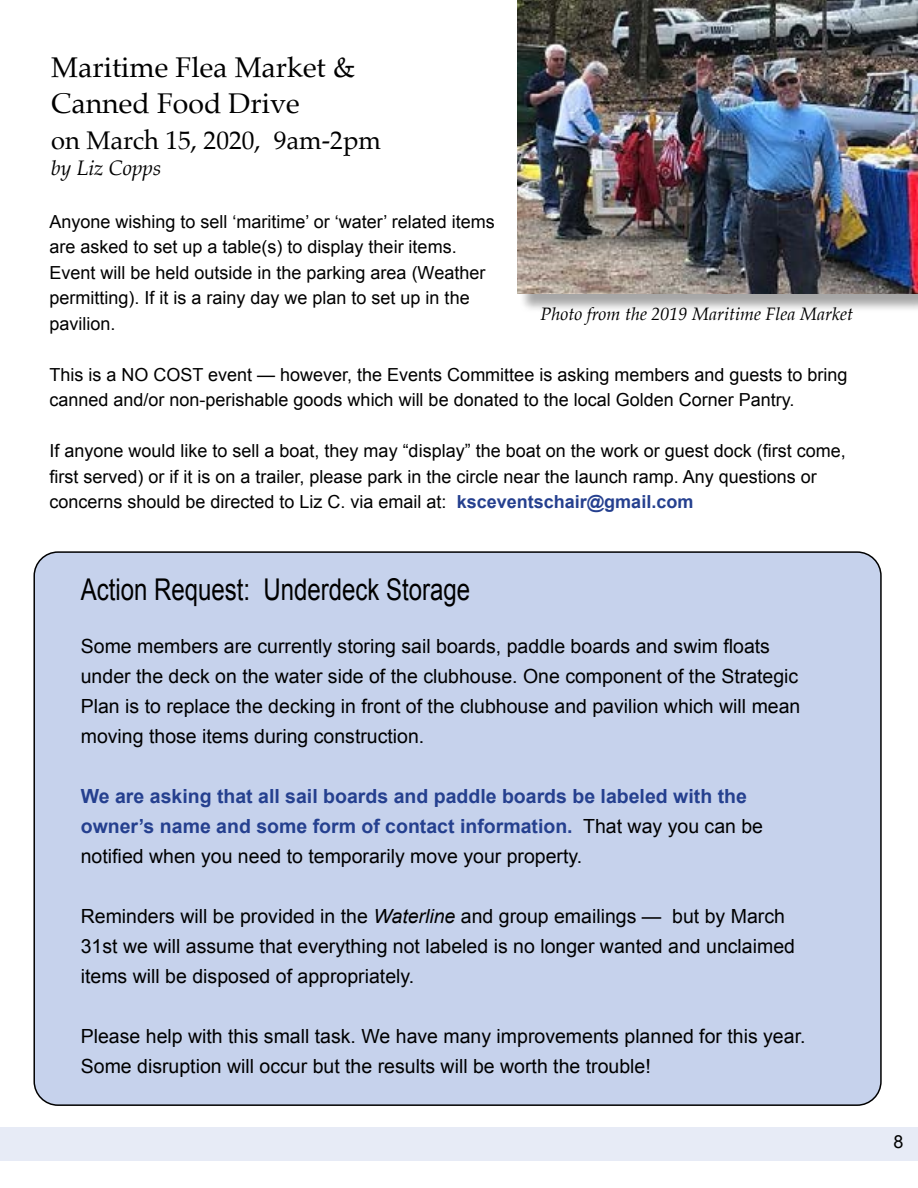
<style>
.page{position:relative;width:918px;height:1188px;background:#fff}
.page>*{position:absolute;margin:0;border:0;box-sizing:border-box;transform-origin:0 0}
.t1{font:30px "Arial";color:#000;scale:.8 1}
.t2{font:28.5px/36px "Palatino";color:#000}
.t3{font:25.5px "Palatino";color:#000}
.t4{font:italic 21px "Palatino";color:#000}
.t5{font:19.5px/30px "Arial";color:#000}
.t6{font:700 19.5px/30px "Arial";color:#25408f}
.t7{font:18px/25.5px "Arial";color:#000}
.t8{font:italic 18px "Palatino";color:#000}
.s1{font-weight:700;color:#25408f}
.s2{font-weight:400;color:#000}
.s3{font-style:italic}
</style>
<div class="page">
<div style="left:34px;top:552px;width:847px;height:553px;background:#c6d2ec;border-radius:24px"></div>
<div style="left:0;top:1128px;width:918px;height:33px;background:#e7ebf6"></div>
<div style="left:520px;top:3px;width:398px;height:310px;background:#000;opacity:.35"></div>
<img style="left:517px;top:0;width:401px;height:294px">
<h2 class="t2" style="left:51px;top:50px;width:306px">Maritime Flea Market &amp;<br>Canned Food Drive</h2>
<h3 class="t3" style="left:51px;top:120px;width:331px">on March 15, 2020, 9am-2pm</h3>
<p class="t4" style="left:51px;top:150px;width:112px">by Liz Copps</p>
<p class="t7" style="left:49px;top:209px;width:447px">Anyone wishing to sell ‘maritime’ or ‘water’ related items are asked to set up a table(s) to display their items.<br>Event will be held outside in the parking area (Weather permitting). If it is a rainy day we plan to set up in the pavilion.</p>
<p class="t7" style="left:49px;top:362px;width:799px">This is a NO COST event — however, the Events Committee is asking members and guests to bring canned and/or non-perishable goods which will be donated to the local Golden Corner Pantry.</p>
<p class="t7" style="left:49px;top:439px;width:798px">If anyone would like to sell a boat, they may “display” the boat on the work or guest dock (first come, first served) or if it is on a trailer, please park in the circle near the launch ramp. Any questions or concerns should be directed to Liz C. via email at: <span class="s1">ksceventschair@gmail.com</span></p>
<p class="t8" style="left:540px;top:299px;width:314px">Photo from the 2019 Maritime Flea Market</p>
<h1 class="t1" style="left:81px;top:570px;width:488px">Action Request: Underdeck Storage</h1>
<p class="t5" style="left:81px;top:631px;width:721px">Some members are currently storing sail boards, paddle boards and swim floats under the deck on the water side of the clubhouse. One component of the Strategic Plan is to replace the decking in front of the clubhouse and pavilion which will mean moving those items during construction.</p>
<p class="t6" style="left:81px;top:782px;width:684px">We are asking that all sail boards and paddle boards be labeled with the owner’s name and some form of contact information. <span class="s2">That way you can be notified when you need to temporarily move your property.</span></p>
<p class="t5" style="left:81px;top:901px;width:716px">Reminders will be provided in the <span class="s3">Waterline</span> and group emailings — but by March<br>31st we will assume that everything not labeled is no longer wanted and unclaimed items will be disposed of appropriately.</p>
<p class="t5" style="left:81px;top:1021px;width:726px">Please help with this small task. We have many improvements planned for this year.<br>Some disruption will occur but the results will be worth the trouble!</p>
<p class="t7" style="left:894px;top:1129px;width:12px">8</p>
</div>
